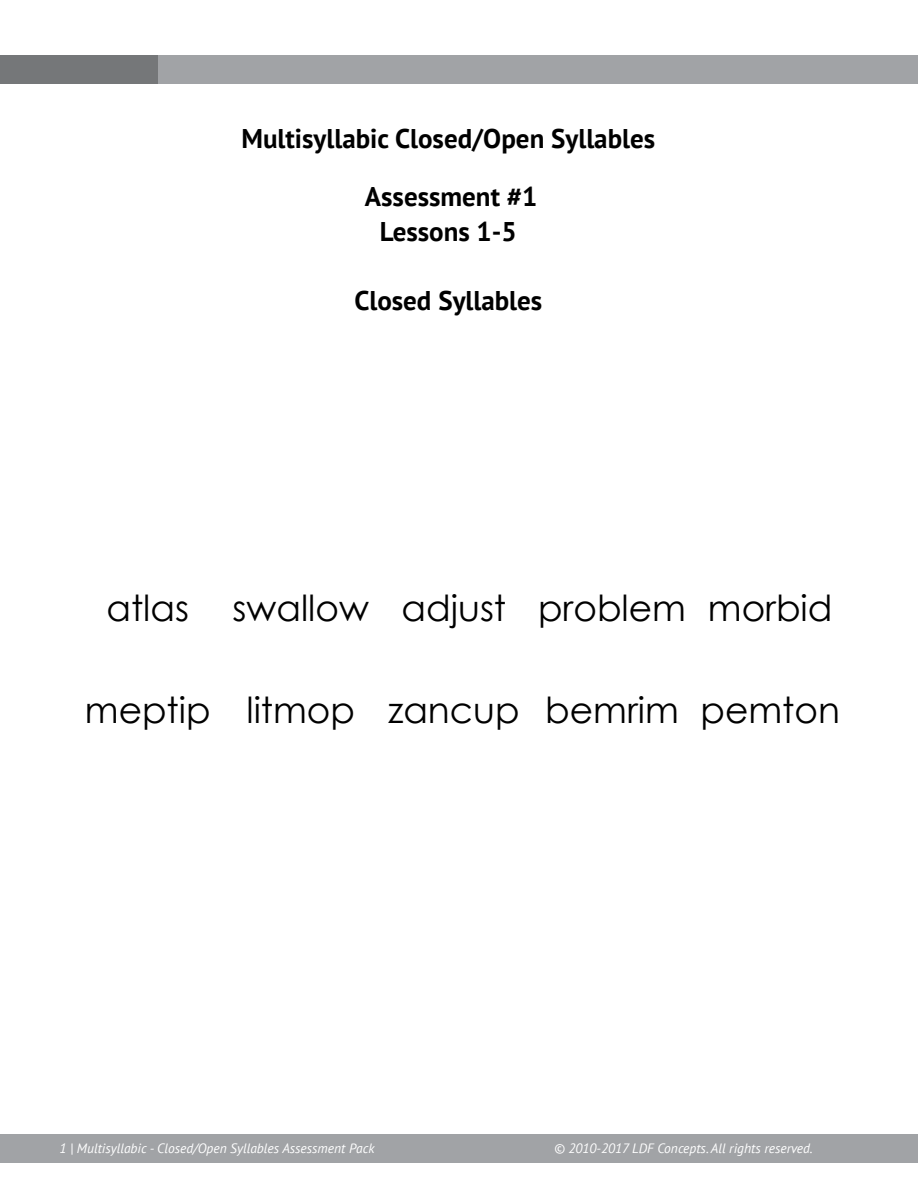
<style>
.page{position:relative;width:918px;height:1188px;background:#fff}
.page>*{position:absolute;margin:0;border:0;box-sizing:border-box;transform-origin:0 0}
.t1{font:36px "Century Gothic";color:#000}
.t2{font:700 27px/57.9px "PT Sans";color:#000;text-align:center}
.t3{font:italic 13.5px "PT Sans";color:#fff}
</style>
<div class="page">
<div style="left:0;top:1134px;width:918px;height:29px;background:#a1a3a6"></div>
<div style="left:0;top:55px;width:918px;height:29px;background:#a1a3a6"></div>
<div style="left:0;top:55px;width:157px;height:29px;background:#757779"></div>
<h2 class="t2" style="left:242px;top:109px;width:415px">Multisyllabic Closed/Open Syllables<br>Assessment #1</h2>
<h2 class="t2" style="left:380px;top:202px;width:139px">Lessons 1-5</h2>
<h2 class="t2" style="left:354px;top:271px;width:190px">Closed Syllables</h2>
<h1 class="t1" style="left:106px;top:583px;width:728px">atlas swallow adjust problem morbid</h1>
<h1 class="t1" style="left:85px;top:685px;width:757px">meptip litmop zancup bemrim pemton</h1>
<p class="t3" style="left:60px;top:1140px;width:317px">1 | Multisyllabic - Closed/Open Syllables Assessment Pack</p>
<p class="t3" style="left:554px;top:1140px;width:260px">© 2010-2017 LDF Concepts. All rights reserved.</p>
</div>
